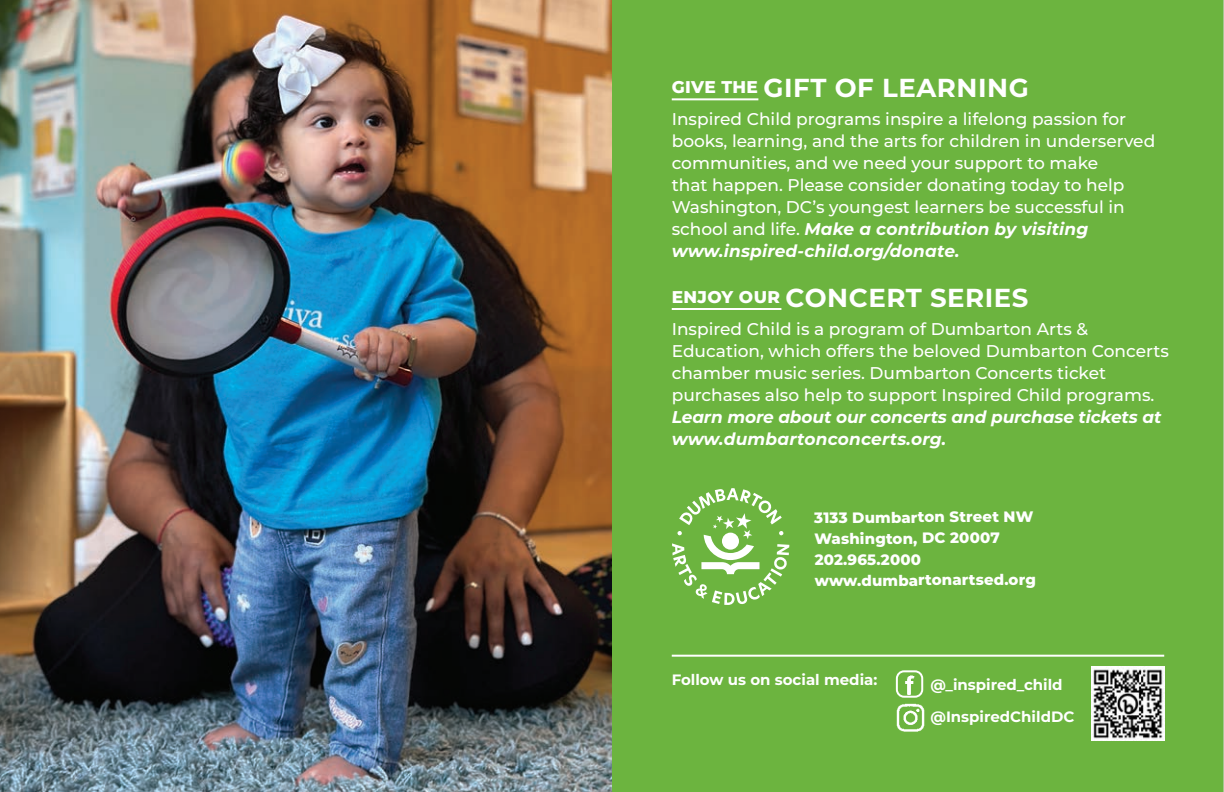
<style>
.page{position:relative;width:1224px;height:792px;background:#fff}
.page>*{position:absolute;margin:0;border:0;box-sizing:border-box;transform-origin:0 0}
.text_8_5_11_white_semibold{font:700 26px "Montserrat";letter-spacing:.02em;color:#fff}
.text_8_5_11_white_semibold-2{font:500 17px/22px "Montserrat";color:#fff}
.staff{font:800 15px/21.2px "Montserrat";letter-spacing:-.005em;color:#fff}
.text_8_5_11_white_semibold-3{font:700 15px "Montserrat";color:#fff}
.s1{font-weight:700;font-style:italic}
</style>
<div class="page">
<img style="left:0;top:0;width:612px;height:792px">
<div style="left:612px;top:0;width:612px;height:792px;background:#6cb43f"></div>
<svg style="left:672px;top:488px;width:117px;height:117px"></svg>
<hr style="left:672px;top:98px;width:86px;height:2px;background:#fff">
<hr style="left:672px;top:308px;width:109px;height:2px;background:#fff">
<img style="left:1091px;top:666px;width:73px;height:75px">
<hr style="left:672px;top:655px;width:492px;height:2px;background:#fff">
<div style="left:896px;top:670px;width:27px;height:28px;border:2px solid #fff;border-radius:7px"></div>
<img style="left:898px;top:675px;width:23px;height:19px">
<img style="left:896px;top:703px;width:29px;height:29px">
<hr style="left:1223px;top:0;width:1px;height:792px;background:#dcdddf">
<p class="text_8_5_11_white_semibold" style="left:672px;top:69px;width:358px"><sup>GIVE</sup> <sup>THE</sup> GIFT OF LEARNING</p>
<p class="text_8_5_11_white_semibold-2" style="left:672px;top:107px;width:485px">Inspired Child programs inspire a lifelong passion for books, learning, and the arts for children in underserved communities, and we need your support to make<br>that happen. Please consider donating today to help Washington, DC’s youngest learners be successful in school and life. <span class="s1">Make a contribution by visiting www.inspired-child.org/donate.</span></p>
<p class="text_8_5_11_white_semibold" style="left:672px;top:279px;width:358px"><sup>ENJOY</sup> <sup>OUR</sup> CONCERT SERIES</p>
<p class="text_8_5_11_white_semibold-2" style="left:672px;top:317px;width:499px">Inspired Child is a program of Dumbarton Arts &amp; Education, which offers the beloved Dumbarton Concerts chamber music series. Dumbarton Concerts ticket purchases also help to support Inspired Child programs.<br><span class="s1">Learn more about our concerts and purchase tickets at www.dumbartonconcerts.org.</span></p>
<p class="staff" style="left:814px;top:506px;width:221px">3133 Dumbarton Street NW<br>Washington, DC 20007</p>
<p class="staff" style="left:815px;top:548px;width:108px">202.965.2000</p>
<p class="staff" style="left:815px;top:569px;width:223px">www.dumbartonartsed.org</p>
<p class="text_8_5_11_white_semibold-3" style="left:672px;top:669px;width:207px">Follow us on social media:</p>
<p class="text_8_5_11_white_semibold-3" style="left:930px;top:674px;width:134px">@_inspired_child</p>
<p class="text_8_5_11_white_semibold-3" style="left:930px;top:706px;width:145px">@InspiredChildDC</p>
</div>
